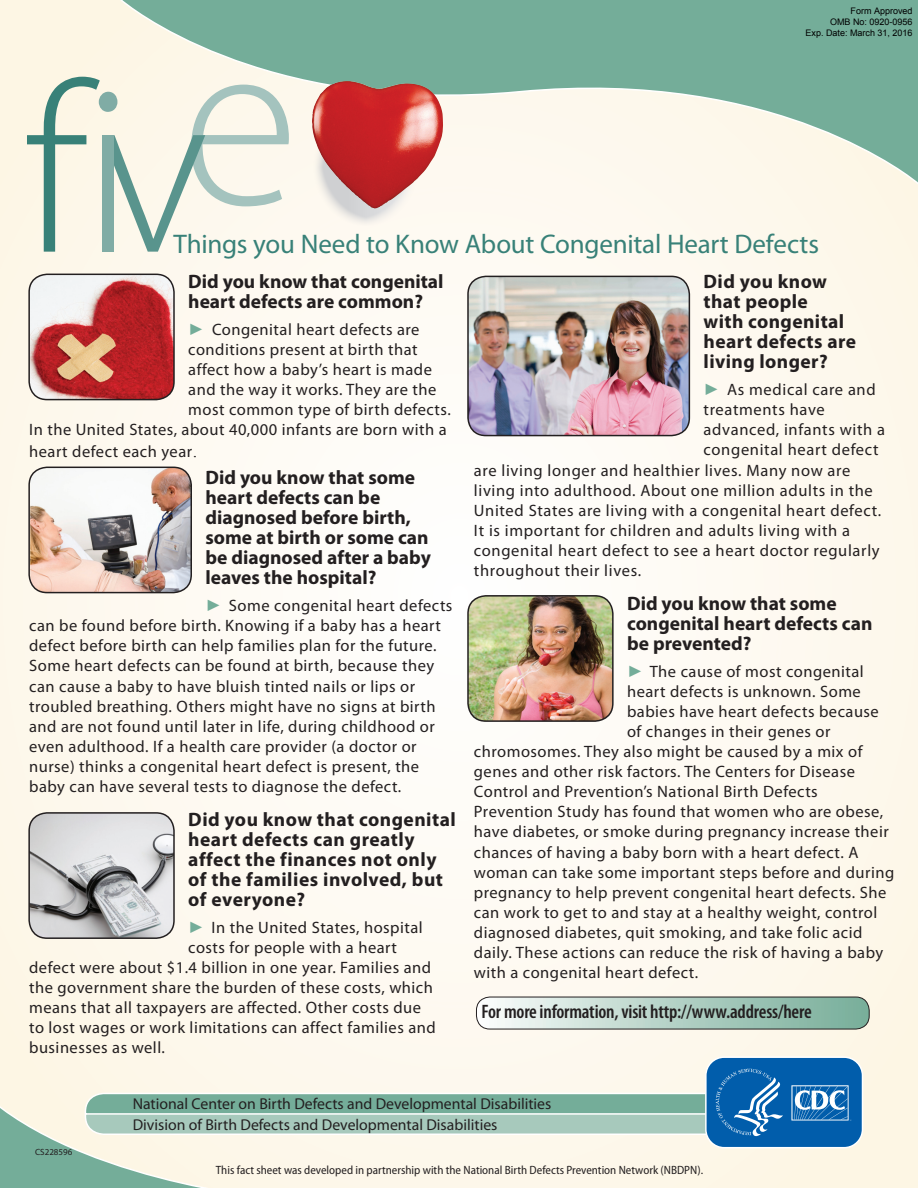
<style>
.page{position:relative;width:918px;height:1188px;background:#fef9f1}
.page>*{position:absolute;margin:0;border:0;box-sizing:border-box;transform-origin:0 0}
.t1{font:27px "Myriad Pro";letter-spacing:-.01em;color:#388178}
.t2{font:700 19.5px/20.1px "Myriad Pro";letter-spacing:.005em;color:#231f20}
.t3{font:700 19.5px/20.1px "Myriad Pro";letter-spacing:.025em;color:#231f20}
.t4{font:600 condensed 19.5px "Myriad Pro";letter-spacing:-.01em;color:#231f20}
.t5{font:16.5px/20.1px "Myriad Pro";letter-spacing:.03em;color:#231f20}
.t6{font:15.75px/21.3px "Myriad Pro";color:#231f20}
.t7{font:semi-condensed 12px "Myriad Pro";color:#231f20}
.t8{font:9px/10.8px "Arial";color:#000;text-align:right}
.t9{font:9px "Myriad Pro";color:#231f20}
.s1{font-family:"Impact";color:#74ad99}
.s2{font-family:"Times New Roman";font-size:18px}
</style>
<div class="page">
<svg style="left:116px;top:0;width:802px;height:187px"></svg>
<img style="left:29px;top:274px;width:145px;height:126px">
<div style="left:28px;top:274px;width:147px;height:126px;border:2px solid #231f20;border-radius:18px"></div>
<img style="left:468px;top:276px;width:221px;height:160px">
<div style="left:467px;top:276px;width:223px;height:160px;border:2px solid #231f20;border-radius:18px"></div>
<svg style="left:312px;top:105px;width:107px;height:121px"></svg>
<img style="left:312px;top:81px;width:131px;height:127px">
<svg style="left:27px;top:77px;width:262px;height:175px"></svg>
<div style="left:102px;top:135px;width:12px;height:117px;background:#80aca5"></div>
<div style="left:99px;top:92px;width:18px;height:20px;background:#80aca5;border-radius:50%"></div>
<img style="left:30px;top:467px;width:161px;height:126px">
<div style="left:28px;top:467px;width:164px;height:126px;border:2px solid #231f20;border-radius:18px"></div>
<img style="left:29px;top:813px;width:145px;height:125px">
<div style="left:28px;top:812px;width:147px;height:127px;border:2px solid #231f20;border-radius:18px"></div>
<img style="left:468px;top:596px;width:143px;height:125px">
<div style="left:467px;top:595px;width:147px;height:127px;border:2px solid #231f20;border-radius:18px"></div>
<svg style="left:476px;top:997px;width:393px;height:32px;background:#b6d3c8"></svg>
<div style="left:476px;top:997px;width:393px;height:32px;border:1px solid #231f20;border-radius:14px"></div>
<svg style="left:0;top:1056px;width:864px;height:132px"></svg>
<p class="t8" style="left:806px;top:6px;width:109px">Form Approved<br>OMB No: 0920-0956<br>Exp. Date: March 31, 2016</p>
<p class="t1" style="left:174px;top:228px;width:647px">Things you Need to Know About Congenital Heart Defects</p>
<p class="t2" style="left:188px;top:271px;width:257px">Did you know that congenital heart defects are common?</p>
<p class="t5" style="left:188px;top:319px;width:233px"><span class="s1">►</span> Congenital heart defects are</p>
<p class="t5" style="left:188px;top:339px;width:231px">conditions present at birth that</p>
<p class="t5" style="left:188px;top:359px;width:245px">affect how a baby’s heart is made</p>
<p class="t5" style="left:188px;top:379px;width:250px">and the way it works. They are the</p>
<p class="t5" style="left:188px;top:399px;width:264px">most common type of birth defects.</p>
<p class="t5" style="left:29px;top:419px;width:419px">In the United States, about 40,000 infants are born with a</p>
<p class="t5" style="left:29px;top:441px;width:170px">heart defect each year<span class="s2">.</span></p>
<h3 class="t2" style="left:206px;top:467px;width:227px">Did you know that some heart defects can be diagnosed before birth, some at birth or some can be diagnosed after a baby leaves the hospital?</h3>
<p class="t5" style="left:29px;top:595px;width:425px;text-indent:176px"><span class="s1">►</span> Some congenital heart defects can be found before birth. Knowing if a baby has a heart defect before birth can help families plan for the future.<br>Some heart defects can be found at birth, because they can cause a baby to have bluish tinted nails or lips or troubled breathing. Others might have no signs at birth and are not found until later in life, during childhood or even adulthood. If a health care provider (a doctor or nurse) thinks a congenital heart defect is present, the baby can have several tests to diagnose the defect.</p>
<h3 class="t3" style="left:188px;top:808px;width:269px">Did you know that congenital heart defects can greatly affect the finances not only of the families involved, but of everyone?</h3>
<p class="t5" style="left:188px;top:917px;width:236px"><span class="s1">►</span> In the United States, hospital</p>
<p class="t5" style="left:29px;top:937px;width:408px;text-indent:159px">costs for people with a heart defect were about $1.4 billion in one year. Families and the government share the burden of these costs, which means that all taxpayers are affected. Other costs due to lost wages or work limitations can affect families and businesses as well.</p>
<p class="t2" style="left:704px;top:271px;width:154px">Did you know that people<br>with congenital heart defects are living longer?</p>
<p class="t5" style="left:704px;top:379px;width:183px"><span class="s1">►</span> As medical care and treatments have advanced, infants with a</p>
<p class="t5" style="left:474px;top:440px;width:409px;text-indent:230px">congenital heart defect are living longer and healthier lives. Many now are living into adulthood. About one million adults in the United States are living with a congenital heart defect.<br>It is important for children and adults living with a congenital heart defect to see a heart doctor regularly throughout their lives.</p>
<h3 class="t2" style="left:627px;top:592px;width:247px">Did you know that some congenital heart defects can be prevented?</h3>
<p class="t5" style="left:627px;top:661px;width:253px"><span class="s1">►</span> The cause of most congenital heart defects is unknown. Some babies have heart defects because of changes in their genes or</p>
<p class="t5" style="left:474px;top:741px;width:422px">chromosomes. They also might be caused by a mix of genes and other risk factors. The Centers for Disease Control and Prevention’s National Birth Defects Prevention Study has found that women who are obese, have diabetes, or smoke during pregnancy increase their chances of having a baby born with a heart defect. A woman can take some important steps before and during pregnancy to help prevent congenital heart defects. She can work to get to and stay at a healthy weight, control diagnosed diabetes, quit smoking, and take folic acid daily. These actions can reduce the risk of having a baby with a congenital heart defect.</p>
<p class="t4" style="left:482px;top:999px;width:332px">For more information, visit http://www.address/here</p>
<p class="t9" style="left:35px;top:1147px;width:39px">CS228596</p>
<p class="t6" style="left:133px;top:1093px;width:420px">National Center on Birth Defects and Developmental Disabilities<br>Division of Birth Defects and Developmental Disabilities</p>
<p class="t7" style="left:216px;top:1164px;width:489px">This fact sheet was developed in partnership with the National Birth Defects Prevention Network (NBDPN).</p>
</div>
